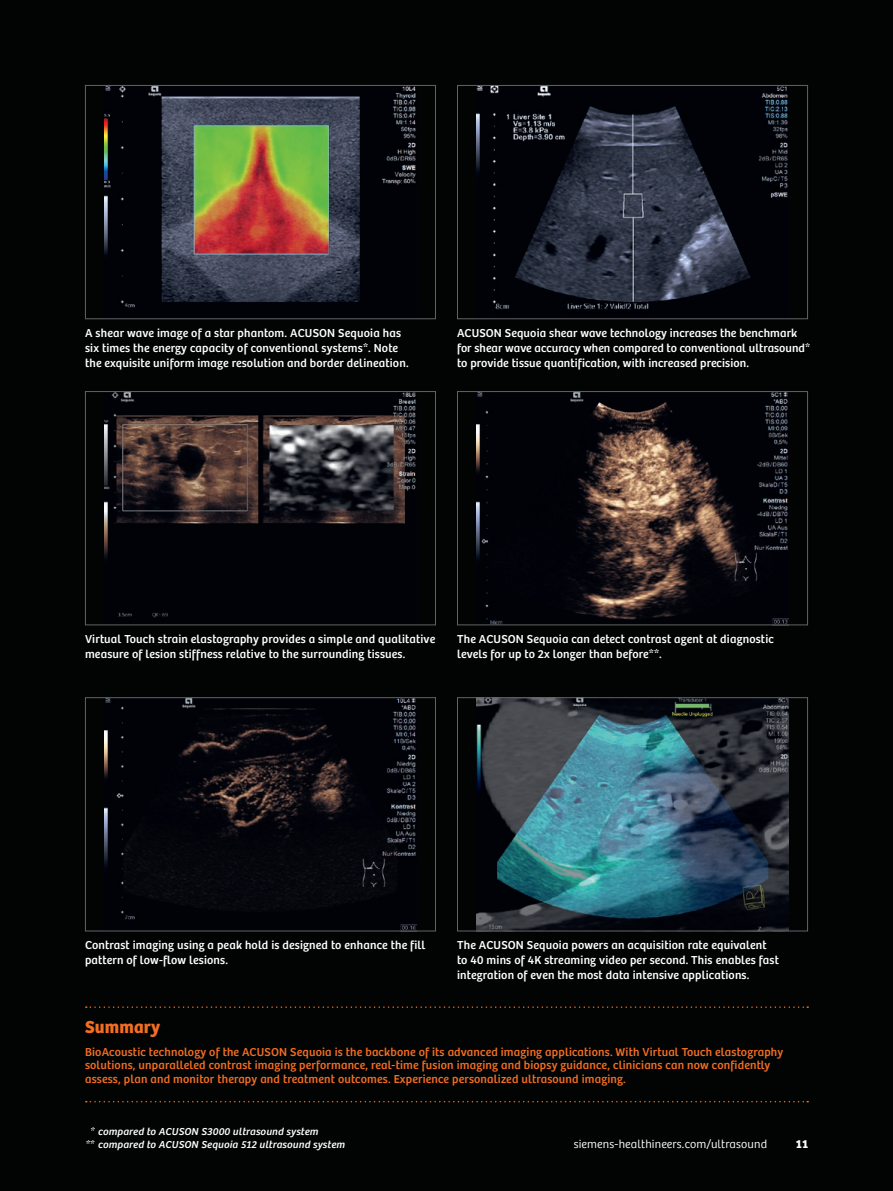
<style>
.page{position:relative;width:893px;height:1191px;background:#020303}
.page>*{position:absolute;margin:0;border:0;box-sizing:border-box;transform-origin:0 0}
.t1{font:18px "Bree SH Text Bold";letter-spacing:.01em;color:#f36e21}
.t2{font:12px/15px "Bree SH Text Regular";letter-spacing:.015em;color:#fff}
.t3{font:12px/13.5px "Bree SH Text Regular";letter-spacing:.015em;color:#f36e21}
.t4{font:12px "Bree SH Text Light";letter-spacing:.015em;color:#fff}
.t5{font:12px "Bree SH Text Bold";color:#fff}
.t6{font:10.5px/13.5px "Bree SH Text Oblique";letter-spacing:.02em;color:#fff}
</style>
<div class="page">
<svg style="left:86px;top:1006px;width:722px;height:2px"></svg>
<svg style="left:86px;top:1101px;width:722px;height:1px"></svg>
<img style="left:104px;top:87px;width:312px;height:221px">
<div style="left:85px;top:85px;width:351px;height:234px;border:1px solid #636366"></div>
<img style="left:104px;top:393px;width:312px;height:225px">
<div style="left:85px;top:391px;width:351px;height:234px;border:1px solid #636366"></div>
<img style="left:104px;top:699px;width:312px;height:230px">
<div style="left:85px;top:697px;width:351px;height:234px;border:1px solid #636366"></div>
<img style="left:476px;top:87px;width:312px;height:223px">
<div style="left:457px;top:85px;width:351px;height:234px;border:1px solid #636366"></div>
<img style="left:476px;top:393px;width:312px;height:230px">
<div style="left:457px;top:391px;width:351px;height:234px;border:1px solid #636366"></div>
<img style="left:476px;top:699px;width:312px;height:230px">
<div style="left:457px;top:697px;width:351px;height:234px;border:1px solid #636366"></div>
<p class="t2" style="left:85px;top:325px;width:325px">A shear wave image of a star phantom. ACUSON Sequoia has six times the energy capacity of conventional systems*. Note the exquisite uniform image resolution and border delineation.</p>
<p class="t2" style="left:457px;top:325px;width:354px">ACUSON Sequoia shear wave technology increases the benchmark for shear wave accuracy when compared to conventional ultrasound* to provide tissue quantification, with increased precision.</p>
<p class="t2" style="left:85px;top:631px;width:352px">Virtual Touch strain elastography provides a simple and qualitative measure of lesion stiffness relative to the surrounding tissues.</p>
<p class="t2" style="left:457px;top:631px;width:318px">The ACUSON Sequoia can detect contrast agent at diagnostic levels for up to 2x longer than before**.</p>
<p class="t2" style="left:85px;top:937px;width:342px">Contrast imaging using a peak hold is designed to enhance the fill pattern of low-flow lesions.</p>
<p class="t2" style="left:457px;top:937px;width:323px">The ACUSON Sequoia powers an acquisition rate equivalent to 40 mins of 4K streaming video per second. This enables fast integration of even the most data intensive applications.</p>
<h1 class="t1" style="left:85px;top:1016px;width:77px">Summary</h1>
<p class="t3" style="left:85px;top:1045px;width:700px">BioAcoustic technology of the ACUSON Sequoia is the backbone of its advanced imaging applications. With Virtual Touch elastography solutions, unparalleled contrast imaging performance, real-time fusion imaging and biopsy guidance, clinicians can now confidently assess, plan and monitor therapy and treatment outcomes. Experience personalized ultrasound imaging.</p>
<p class="t6" style="left:85px;top:1125px;width:261px;text-indent:5px">* compared to ACUSON S3000 ultrasound system<br>** compared to ACUSON Sequoia 512 ultrasound system</p>
<p class="t4" style="left:574px;top:1137px;width:195px">siemens-healthineers.com/ultrasound</p>
<p class="t5" style="left:796px;top:1137px;width:13px">11</p>
</div>
